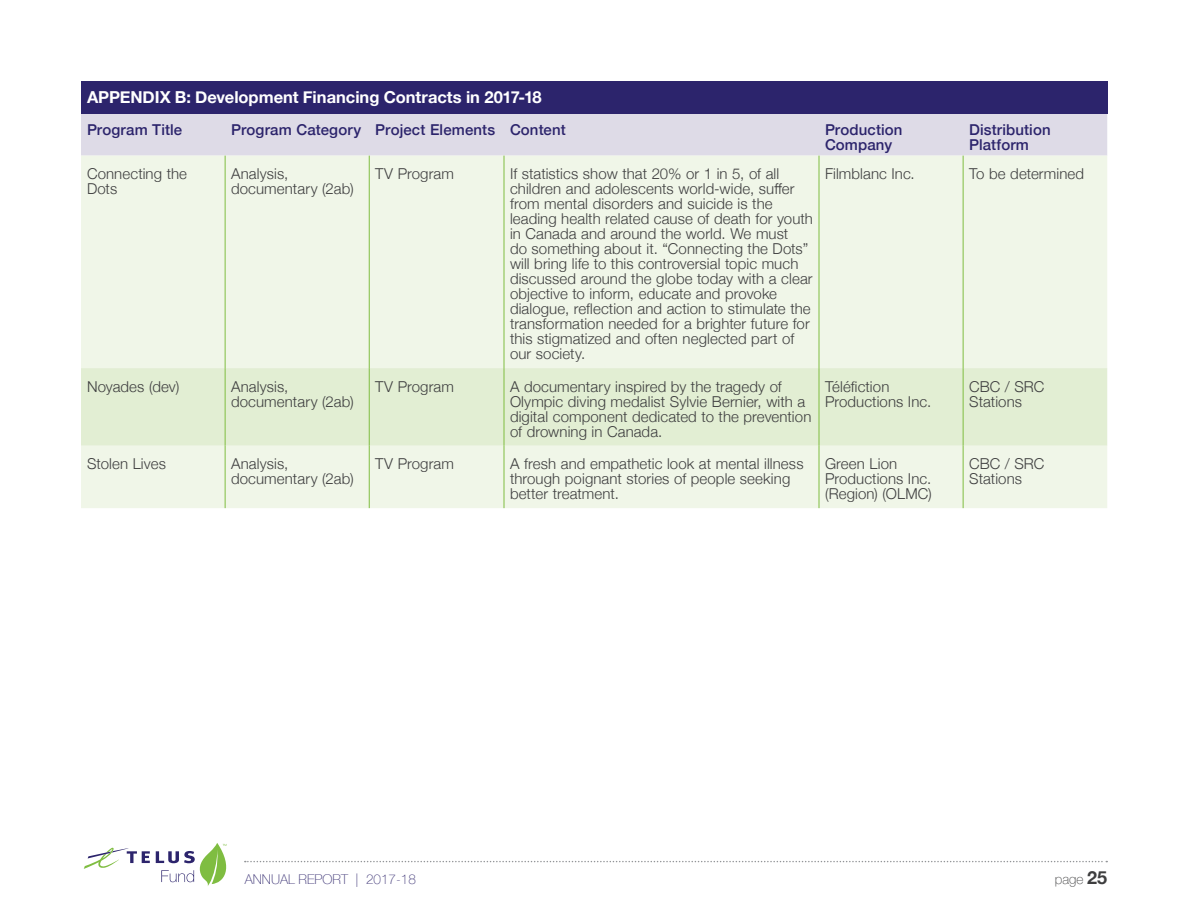
<style>
.page{position:relative;width:1188px;height:918px;background:#fff}
.page>*{position:absolute;margin:0;border:0;box-sizing:border-box;transform-origin:0 0}
.Subhead_Level_1{font:700 16.5px "Helvetica Neue";color:#fff}
.Table_Contracts_Body{font:300 15px/15px "Helvetica Neue";letter-spacing:.005em;color:#3e3e3f}
.Table_Contracts_Colu{font:500 15px/15px "Helvetica Neue";letter-spacing:.01em;color:#2c246c}
.t1{font:100 13.5px "Helvetica Neue";color:#3c3375}
.t2{font:100 13.5px "Helvetica Neue";color:#3e3e3f}
.s1{font-weight:700;font-size:18px}
</style>
<div class="page">
<svg style="left:245px;top:861px;width:862px;height:1px"></svg>
<svg style="left:84px;top:848px;width:66px;height:21px"></svg>
<svg style="left:156px;top:843px;width:71px;height:43px"></svg>
<div style="left:81px;top:81px;width:1026px;height:33px;background:#2c246c"></div>
<div style="left:81px;top:114px;width:1026px;height:42px;background:#dedbe7"></div>
<div style="left:81px;top:156px;width:1026px;height:352px;background:#f0f6e8"></div>
<div style="left:81px;top:368px;width:1026px;height:78px;background:#e2eed3"></div>
<hr style="left:225px;top:156px;width:1px;height:212px;background:#7fbd41">
<hr style="left:369px;top:156px;width:1px;height:212px;background:#7fbd41">
<hr style="left:504px;top:156px;width:1px;height:212px;background:#7fbd41">
<hr style="left:819px;top:156px;width:1px;height:212px;background:#7fbd41">
<hr style="left:963px;top:156px;width:1px;height:212px;background:#7fbd41">
<hr style="left:225px;top:368px;width:1px;height:78px;background:#7fbd41">
<hr style="left:369px;top:368px;width:1px;height:78px;background:#7fbd41">
<hr style="left:504px;top:368px;width:1px;height:78px;background:#7fbd41">
<hr style="left:819px;top:368px;width:1px;height:78px;background:#7fbd41">
<hr style="left:963px;top:368px;width:1px;height:78px;background:#7fbd41">
<hr style="left:225px;top:446px;width:1px;height:62px;background:#7fbd41">
<hr style="left:369px;top:446px;width:1px;height:62px;background:#7fbd41">
<hr style="left:504px;top:446px;width:1px;height:62px;background:#7fbd41">
<hr style="left:819px;top:446px;width:1px;height:62px;background:#7fbd41">
<hr style="left:963px;top:446px;width:1px;height:62px;background:#7fbd41">
<p class="Subhead_Level_1" style="left:87px;top:84px;width:456px">APPENDIX B: Development Financing Contracts in 2017-18</p>
<p class="Table_Contracts_Colu" style="left:87px;top:121px;width:97px">Program Title</p>
<p class="Table_Contracts_Colu" style="left:231px;top:121px;width:132px">Program Category</p>
<p class="Table_Contracts_Colu" style="left:375px;top:121px;width:121px">Project Elements</p>
<p class="Table_Contracts_Colu" style="left:510px;top:121px;width:57px">Content</p>
<p class="Table_Contracts_Colu" style="left:825px;top:121px;width:79px">Production<br>Company</p>
<p class="Table_Contracts_Colu" style="left:969px;top:121px;width:83px">Distribution<br>Platform</p>
<p class="Table_Contracts_Body" style="left:87px;top:165px;width:102px">Connecting the<br>Dots</p>
<p class="Table_Contracts_Body" style="left:231px;top:165px;width:124px">Analysis, documentary (2ab)</p>
<p class="Table_Contracts_Body" style="left:375px;top:165px;width:80px">TV Program</p>
<p class="Table_Contracts_Body" style="left:510px;top:165px;width:304px">If statistics show that 20% or 1 in 5, of all children and adolescents world-wide, suffer from mental disorders and suicide is the leading health related cause of death for youth in Canada and around the world. We must<br>do something about it. “Connecting the Dots” will bring life to this controversial topic much discussed around the globe today with a clear objective to inform, educate and provoke dialogue, reflection and action to stimulate the transformation needed for a brighter future for this stigmatized and often neglected part of our society.</p>
<p class="Table_Contracts_Body" style="left:825px;top:165px;width:91px">Filmblanc Inc.</p>
<p class="Table_Contracts_Body" style="left:969px;top:165px;width:116px">To be determined</p>
<p class="Table_Contracts_Body" style="left:87px;top:378px;width:94px">Noyades (dev)</p>
<p class="Table_Contracts_Body" style="left:231px;top:378px;width:124px">Analysis, documentary (2ab)</p>
<p class="Table_Contracts_Body" style="left:375px;top:378px;width:80px">TV Program</p>
<p class="Table_Contracts_Body" style="left:510px;top:378px;width:303px">A documentary inspired by the tragedy of Olympic diving medalist Sylvie Bernier, with a digital component dedicated to the prevention of drowning in Canada.</p>
<p class="Table_Contracts_Body" style="left:825px;top:378px;width:108px">Téléfiction<br>Productions Inc.</p>
<p class="Table_Contracts_Body" style="left:969px;top:378px;width:77px">CBC / SRC<br>Stations</p>
<p class="Table_Contracts_Body" style="left:87px;top:455px;width:80px">Stolen Lives</p>
<p class="Table_Contracts_Body" style="left:231px;top:455px;width:124px">Analysis, documentary (2ab)</p>
<p class="Table_Contracts_Body" style="left:375px;top:455px;width:80px">TV Program</p>
<p class="Table_Contracts_Body" style="left:510px;top:455px;width:295px">A fresh and empathetic look at mental illness through poignant stories of people seeking better treatment.</p>
<p class="Table_Contracts_Body" style="left:825px;top:455px;width:108px">Green Lion<br>Productions Inc. (Region) (OLMC)</p>
<p class="Table_Contracts_Body" style="left:969px;top:455px;width:77px">CBC / SRC<br>Stations</p>
<p class="t1" style="left:245px;top:869px;width:173px">ANNUAL REPORT | 2017-18</p>
<p class="t2" style="left:1055px;top:869px;width:54px">page <span class="s1">25</span></p>
</div>
